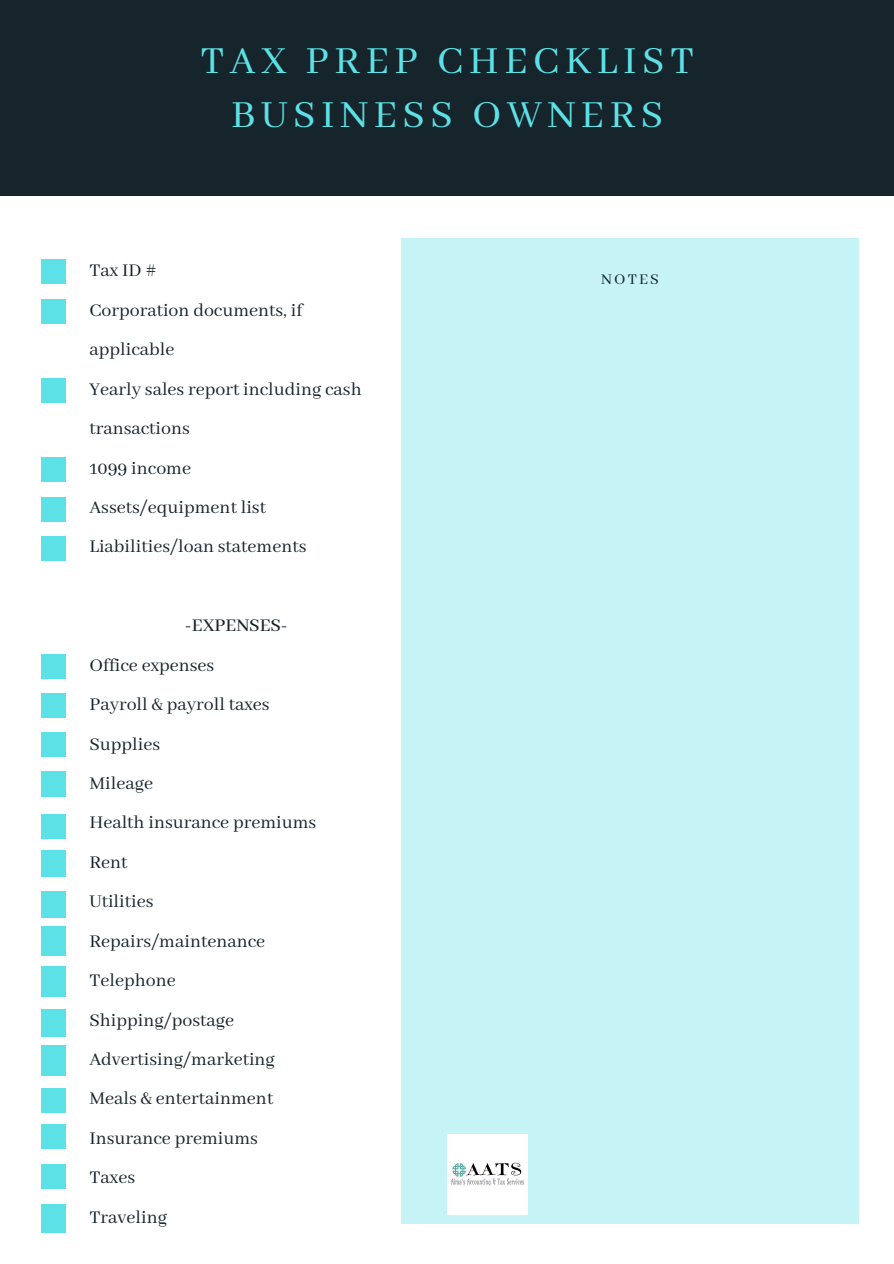
<style>
.page{position:relative;width:894px;height:1264px;background:#fff}
.page>*{position:absolute;margin:0;border:0;box-sizing:border-box;transform-origin:0 0}
.t1{font:42.75px "Abhaya Libre";letter-spacing:.13em;color:#5ce1e6}
.t2{font:19.8px/39.5px "Abhaya Libre";color:#16252c}
.t3{font:500 19.8px "Abhaya Libre";color:#16252c}
.t4{font:16.5px "Abhaya Libre";letter-spacing:.13em;color:#16252c}
.s1{font-weight:400}
</style>
<div class="page">
<div style="left:0;top:0;width:893px;height:196px;background:#16252c"></div>
<div style="left:402px;top:239px;width:456px;height:985px;background:#c6f4f6"></div>
<div style="left:42px;top:259px;width:24px;height:25px;background:#5ce1e6"></div>
<div style="left:42px;top:299px;width:24px;height:25px;background:#5ce1e6"></div>
<div style="left:42px;top:378px;width:24px;height:25px;background:#5ce1e6"></div>
<div style="left:42px;top:457px;width:24px;height:25px;background:#5ce1e6"></div>
<div style="left:42px;top:497px;width:24px;height:25px;background:#5ce1e6"></div>
<div style="left:42px;top:813px;width:24px;height:25px;background:#5ce1e6"></div>
<div style="left:42px;top:893px;width:24px;height:24px;background:#5ce1e6"></div>
<div style="left:42px;top:972px;width:24px;height:24px;background:#5ce1e6"></div>
<div style="left:42px;top:1011px;width:24px;height:25px;background:#5ce1e6"></div>
<div style="left:42px;top:1051px;width:24px;height:25px;background:#5ce1e6"></div>
<img style="left:447px;top:1134px;width:80px;height:80px">
<div style="left:42px;top:654px;width:24px;height:24px;background:#5ce1e6"></div>
<div style="left:42px;top:693px;width:24px;height:25px;background:#5ce1e6"></div>
<div style="left:42px;top:772px;width:24px;height:25px;background:#5ce1e6"></div>
<div style="left:42px;top:851px;width:24px;height:25px;background:#5ce1e6"></div>
<div style="left:42px;top:891px;width:24px;height:25px;background:#5ce1e6"></div>
<div style="left:42px;top:931px;width:24px;height:24px;background:#5ce1e6"></div>
<div style="left:42px;top:1208px;width:24px;height:24px;background:#5ce1e6"></div>
<div style="left:42px;top:731px;width:24px;height:25px;background:#5ce1e6"></div>
<div style="left:42px;top:771px;width:24px;height:25px;background:#5ce1e6"></div>
<div style="left:42px;top:850px;width:24px;height:25px;background:#5ce1e6"></div>
<div style="left:42px;top:1008px;width:24px;height:25px;background:#5ce1e6"></div>
<div style="left:42px;top:1088px;width:24px;height:24px;background:#5ce1e6"></div>
<div style="left:42px;top:926px;width:24px;height:25px;background:#5ce1e6"></div>
<div style="left:42px;top:966px;width:24px;height:24px;background:#5ce1e6"></div>
<div style="left:42px;top:1045px;width:24px;height:25px;background:#5ce1e6"></div>
<div style="left:42px;top:1124px;width:24px;height:25px;background:#5ce1e6"></div>
<div style="left:42px;top:1164px;width:24px;height:24px;background:#5ce1e6"></div>
<div style="left:42px;top:1203px;width:24px;height:25px;background:#5ce1e6"></div>
<div style="left:42px;top:535px;width:24px;height:25px;background:#5ce1e6"></div>
<p class="t1" style="left:200px;top:37px;width:495px">TAX PREP CHECKLIST</p>
<p class="t1" style="left:231px;top:91px;width:433px">BUSINESS OWNERS</p>
<p class="t2" style="left:89px;top:252px;width:69px">Tax ID #</p>
<p class="t2" style="left:89px;top:291px;width:214px">Corporation documents, if applicable</p>
<p class="t2" style="left:89px;top:370px;width:274px">Yearly sales report including cash transactions</p>
<p class="t2" style="left:89px;top:449px;width:103px">1099 income</p>
<p class="t2" style="left:89px;top:488px;width:178px">Assets/equipment list</p>
<p class="t2" style="left:89px;top:528px;width:218px">Liabilities/loan statements</p>
<p class="t3" style="left:185px;top:614px;width:104px"><span class="s1">-</span>EXPENSES<span class="s1">-</span></p>
<p class="t2" style="left:89px;top:646px;width:126px">Office expenses</p>
<p class="t2" style="left:89px;top:685px;width:182px">Payroll &amp; payroll taxes</p>
<p class="t2" style="left:89px;top:725px;width:72px">Supplies</p>
<p class="t2" style="left:89px;top:764px;width:65px">Mileage</p>
<p class="t2" style="left:89px;top:803px;width:228px">Health insurance premiums</p>
<p class="t2" style="left:89px;top:843px;width:40px">Rent</p>
<p class="t2" style="left:89px;top:882px;width:66px">Utilities</p>
<p class="t2" style="left:89px;top:922px;width:177px">Repairs/maintenance</p>
<p class="t2" style="left:89px;top:961px;width:88px">Telephone</p>
<p class="t2" style="left:89px;top:1000px;width:146px">Shipping/postage</p>
<p class="t2" style="left:89px;top:1040px;width:187px">Advertising/marketing</p>
<p class="t2" style="left:89px;top:1079px;width:185px">Meals &amp; entertainment</p>
<p class="t2" style="left:89px;top:1119px;width:170px">Insurance premiums</p>
<p class="t2" style="left:89px;top:1158px;width:47px">Taxes</p>
<p class="t2" style="left:89px;top:1197px;width:79px">Traveling</p>
<p class="t4" style="left:601px;top:270px;width:59px">NOTES</p>
</div>
